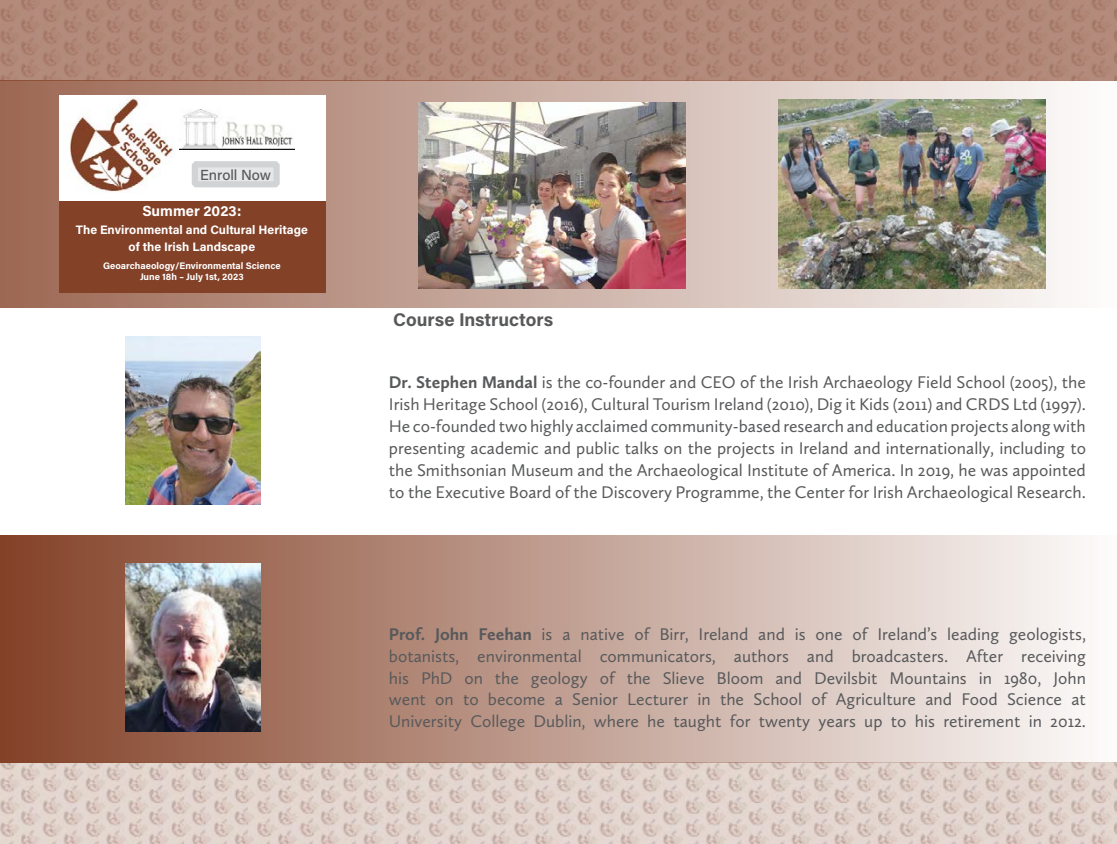
<style>
.page{position:relative;width:1117px;height:844px;background:#fff}
.page>*{position:absolute;margin:0;border:0;box-sizing:border-box;transform-origin:0 0}
.t1{font:700 18.38px "Acumin Pro";color:#58595b}
.t2{font:17.5px/21.9px "Calluna Sans";color:#58595b;text-align:justify}
.t3{font:700 14.7px "Acumin Pro";color:#fff}
.t4{font:500 14.53px "Acumin Pro";letter-spacing:-.005em;color:#58595b}
.t5{font:700 12.25px/17.5px "Acumin Pro";color:#fff;text-align:center}
.t6{font:700 9.45px/11.4px "Acumin Pro";color:#fff;text-align:center}
.s1{font-weight:700}
</style>
<div class="page">
<img style="left:0;top:0;width:1116px;height:81px">
<img style="left:0;top:762px;width:1116px;height:81px">
<div style="left:0;top:81px;width:1116px;height:227px;background:linear-gradient(to right,#9c6853,#fdfcfc)"></div>
<div style="left:0;top:534px;width:1116px;height:228px;background:linear-gradient(to right,#834228,#fdfbfb)"></div>
<div style="left:59px;top:95px;width:267px;height:197px;background:#834127"></div>
<div style="left:59px;top:95px;width:267px;height:106px;background:#fff"></div>
<img style="left:179px;top:110px;width:115px;height:39px">
<img style="left:69px;top:98px;width:106px;height:94px">
<svg style="left:192px;top:161px;width:87px;height:26px"></svg>
<div style="left:199px;top:168px;width:73px;height:12px;background:#e6e7e8"></div>
<img style="left:418px;top:102px;width:267px;height:186px">
<img style="left:778px;top:99px;width:267px;height:189px">
<img style="left:125px;top:563px;width:135px;height:168px">
<img style="left:125px;top:336px;width:135px;height:168px">
<p class="t4" style="left:200px;top:164px;width:72px">Enroll Now</p>
<p class="t3" style="left:142px;top:200px;width:100px">Summer 2023:</p>
<p class="t5" style="left:76px;top:220px;width:233px">The Environmental and Cultural Heritage of the Irish Landscape</p>
<p class="t6" style="left:103px;top:259px;width:179px">Geoarchaeology/Environmental Science<br>June 18h – July 1st, 2023</p>
<p class="t1" style="left:393px;top:307px;width:161px">Course Instructors</p>
<p class="t2" style="left:389px;top:371px;width:698px"><span class="s1">Dr. Stephen Mandal</span> is the co-founder and CEO of the Irish Archaeology Field School (2005), the Irish Heritage School (2016), Cultural Tourism Ireland (2010), Dig it Kids (2011) and CRDS Ltd (1997).<br>He co-founded two highly acclaimed community-based research and education projects along with presenting academic and public talks on the projects in Ireland and internationally, including to the Smithsonian Museum and the Archaeological Institute of America. In 2019, he was appointed to the Executive Board of the Discovery Programme, the Center for Irish Archaeological Research.</p>
<p class="t2" style="left:389px;top:622px;width:698px"><span class="s1">Prof. John Feehan</span> is a native of Birr, Ireland and is one of Ireland’s leading geologists, botanists, environmental communicators, authors and broadcasters. After receiving his PhD on the geology of the Slieve Bloom and Devilsbit Mountains in 1980, John went on to become a Senior Lecturer in the School of Agriculture and Food Science at University College Dublin, where he taught for twenty years up to his retirement in 2012.</p>
</div>
